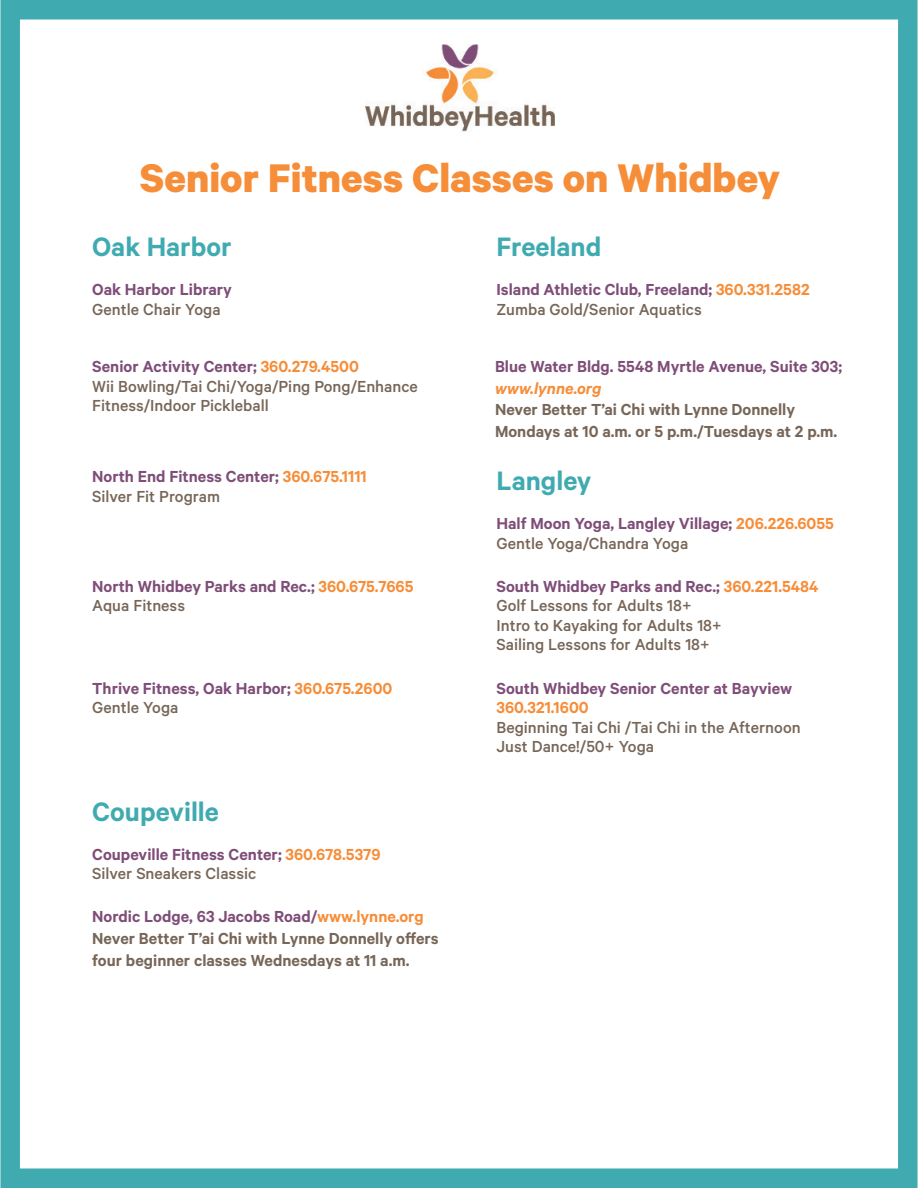
<style>
.page{position:relative;width:918px;height:1188px;background:#fff}
.page>*{position:absolute;margin:0;border:0;box-sizing:border-box;transform-origin:0 0}
.t1{font:700 45px "Calibre";color:#f68d38}
.t2{font:600 30px "Calibre";color:#3fabb0}
.t3{font:600 18px/19.5px "Calibre";color:#7e4d78}
.t4{font:500 18px/19.5px "Calibre";color:#776658}
.t5{font:600 18px/21.6px "Calibre";color:#776658}
.t6{font:italic 600 18px "Calibre";color:#f68d38}
.t7{font:600 18px "Calibre";color:#f68d38}
.s1{color:#f68d38}
.s2{font-weight:500;color:#776658}
.s3{font-weight:600;color:#7e4d78}
.s4{font-weight:600;color:#f68d38}
.s5{color:#7e4d78}
</style>
<div class="page">
<div style="left:0;top:0;width:918px;height:1188px;border:20px solid #3fabb0"></div>
<img style="left:365px;top:44px;width:190px;height:88px">
<h1 class="t1" style="left:140px;top:150px;width:642px">Senior Fitness Classes on Whidbey</h1>
<h2 class="t2" style="left:92px;top:229px;width:141px">Oak Harbor</h2>
<p class="t3" style="left:92px;top:280px;width:141px">Oak Harbor Library</p>
<p class="t4" style="left:92px;top:299px;width:130px">Gentle Chair Yoga</p>
<h2 class="t2" style="left:496px;top:229px;width:106px">Freeland</h2>
<p class="t3" style="left:496px;top:280px;width:315px">Island Athletic Club, Freeland; <span class="s1">360.331.2582<br></span><span class="s2">Zumba Gold/Senior Aquatics</span></p>
<p class="t4" style="left:92px;top:356px;width:327px"><span class="s3">Senior Activity Center;</span> <span class="s4">360.279.4500<br></span>Wii Bowling/Tai Chi/Yoga/Ping Pong/Enhance<br>Fitness/Indoor Pickleball</p>
<p class="t3" style="left:495px;top:356px;width:349px">Blue Water Bldg. 5548 Myrtle Avenue, Suite 303;</p>
<p class="t6" style="left:495px;top:378px;width:108px">www.lynne.org</p>
<p class="t5" style="left:495px;top:399px;width:344px">Never Better T’ai Chi with Lynne Donnelly<br>Mondays at 10 a.m. or 5 p.m./Tuesdays at 2 p.m.</p>
<p class="t3" style="left:92px;top:466px;width:276px">North End Fitness Center; <span class="s1">360.675.1111<br></span><span class="s2">Silver Fit Program</span></p>
<h2 class="t2" style="left:496px;top:463px;width:97px">Langley</h2>
<p class="t3" style="left:496px;top:513px;width:339px">Half Moon Yoga, Langley Village; <span class="s1">206.226.6055<br></span><span class="s2">Gentle Yoga/Chandra Yoga</span></p>
<p class="t3" style="left:92px;top:576px;width:323px">North Whidbey Parks and Rec.; <span class="s1">360.675.7665<br></span><span class="s2">Aqua Fitness</span></p>
<p class="t4" style="left:496px;top:576px;width:324px"><span class="s3">South Whidbey Parks and Rec.;</span> <span class="s4">360.221.5484<br></span>Golf Lessons for Adults 18+<br>Intro to Kayaking for Adults 18+<br>Sailing Lessons for Adults 18+</p>
<p class="t3" style="left:92px;top:678px;width:302px">Thrive Fitness, Oak Harbor; <span class="s1">360.675.2600<br></span><span class="s2">Gentle Yoga</span></p>
<p class="t3" style="left:496px;top:678px;width:297px">South Whidbey Senior Center at Bayview</p>
<p class="t7" style="left:496px;top:697px;width:94px">360.321.1600</p>
<p class="t4" style="left:496px;top:717px;width:306px">Beginning Tai Chi /Tai Chi in the Afternoon<br>Just Dance!/50+ Yoga</p>
<h2 class="t2" style="left:92px;top:793px;width:128px">Coupeville</h2>
<p class="t3" style="left:92px;top:844px;width:290px">Coupeville Fitness Center; <span class="s1">360.678.5379<br></span><span class="s2">Silver Sneakers Classic</span></p>
<p class="t5" style="left:92px;top:905px;width:348px"><span class="s5">Nordic Lodge, 63 Jacobs Road/</span><span class="s1">www.lynne.org<br></span>Never Better T’ai Chi with Lynne Donnelly offers four beginner classes Wednesdays at 11 a.m.</p>
</div>
